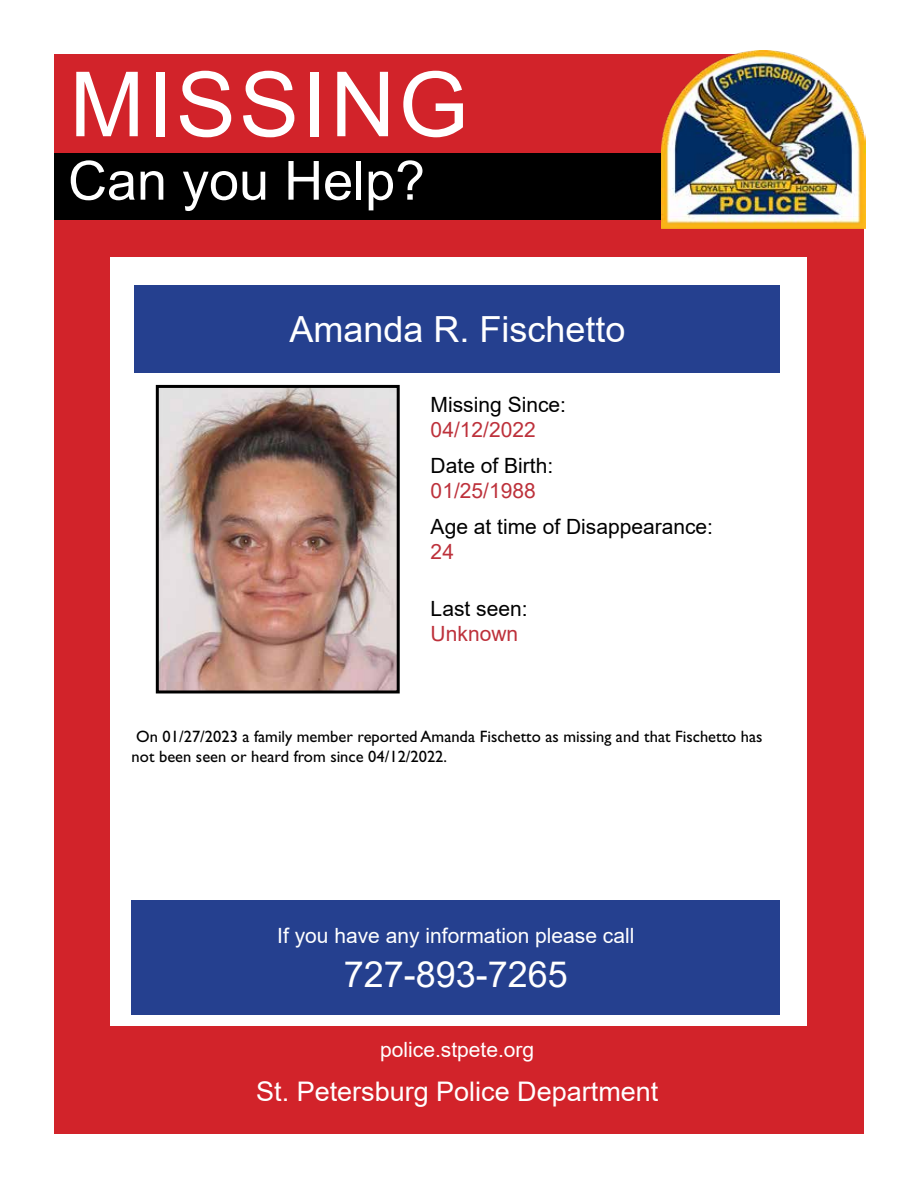
<style>
.page{position:relative;width:918px;height:1188px;background:#fff}
.page>*{position:absolute;margin:0;border:0;box-sizing:border-box;transform-origin:0 0}
.t1{font:90px "Arial";letter-spacing:.035em;color:#fff}
.t2{font:54px "Arial";color:#fff}
.t3{font:36px "Arial";color:#fff}
.t4{font:27px "Arial";color:#fff}
.t5{font:21px "Arial";color:#000}
.t6{font:21px "Arial";color:#fff}
.t7{font:21px "Arial";color:#bd313b}
.t8{font:16.5px/19.8px "Gill Sans Std";color:#000}
</style>
<div class="page">
<div style="left:54px;top:54px;width:713px;height:99px;background:#d2232a"></div>
<div style="left:54px;top:153px;width:755px;height:68px;background:#000"></div>
<div style="left:54px;top:221px;width:810px;height:913px;background:#d2232a"></div>
<div style="left:111px;top:257px;width:696px;height:768px;background:#fff"></div>
<div style="left:135px;top:285px;width:645px;height:88px;background:#25408f"></div>
<div style="left:132px;top:900px;width:648px;height:115px;background:#25408f"></div>
<img style="left:160px;top:389px;width:236px;height:300px">
<div style="left:156px;top:385px;width:244px;height:308px;border:3px solid #000"></div>
<img style="left:661px;top:50px;width:205px;height:178px">
<h1 class="t1" style="left:70px;top:43px;width:400px">MISSING</h1>
<h2 class="t2" style="left:68px;top:144px;width:359px">Can you Help?</h2>
<h3 class="t3" style="left:289px;top:305px;width:338px">Amanda R. Fischetto</h3>
<p class="t5" style="left:431px;top:390px;width:137px">Missing Since:</p>
<p class="t7" style="left:431px;top:416px;width:107px">04/12/2022</p>
<p class="t5" style="left:431px;top:451px;width:124px">Date of Birth:</p>
<p class="t7" style="left:431px;top:477px;width:107px">01/25/1988</p>
<p class="t5" style="left:431px;top:512px;width:284px">Age at time of Disappearance:</p>
<p class="t7" style="left:431px;top:538px;width:25px">24</p>
<p class="t5" style="left:431px;top:594px;width:98px">Last seen:</p>
<p class="t7" style="left:431px;top:619px;width:89px">Unknown</p>
<p class="t8" style="left:132px;top:727px;width:632px">On 01/27/2023 a family member reported Amanda Fischetto as missing and that Fischetto has not been seen or heard from since 04/12/2022.</p>
<p class="t6" style="left:277px;top:922px;width:359px">If you have any information please call</p>
<h3 class="t3" style="left:344px;top:949px;width:226px">727-893-7265</h3>
<p class="t6" style="left:380px;top:1036px;width:156px">police.stpete.org</p>
<h3 class="t4" style="left:256px;top:1073px;width:404px">St. Petersburg Police Department</h3>
</div>
